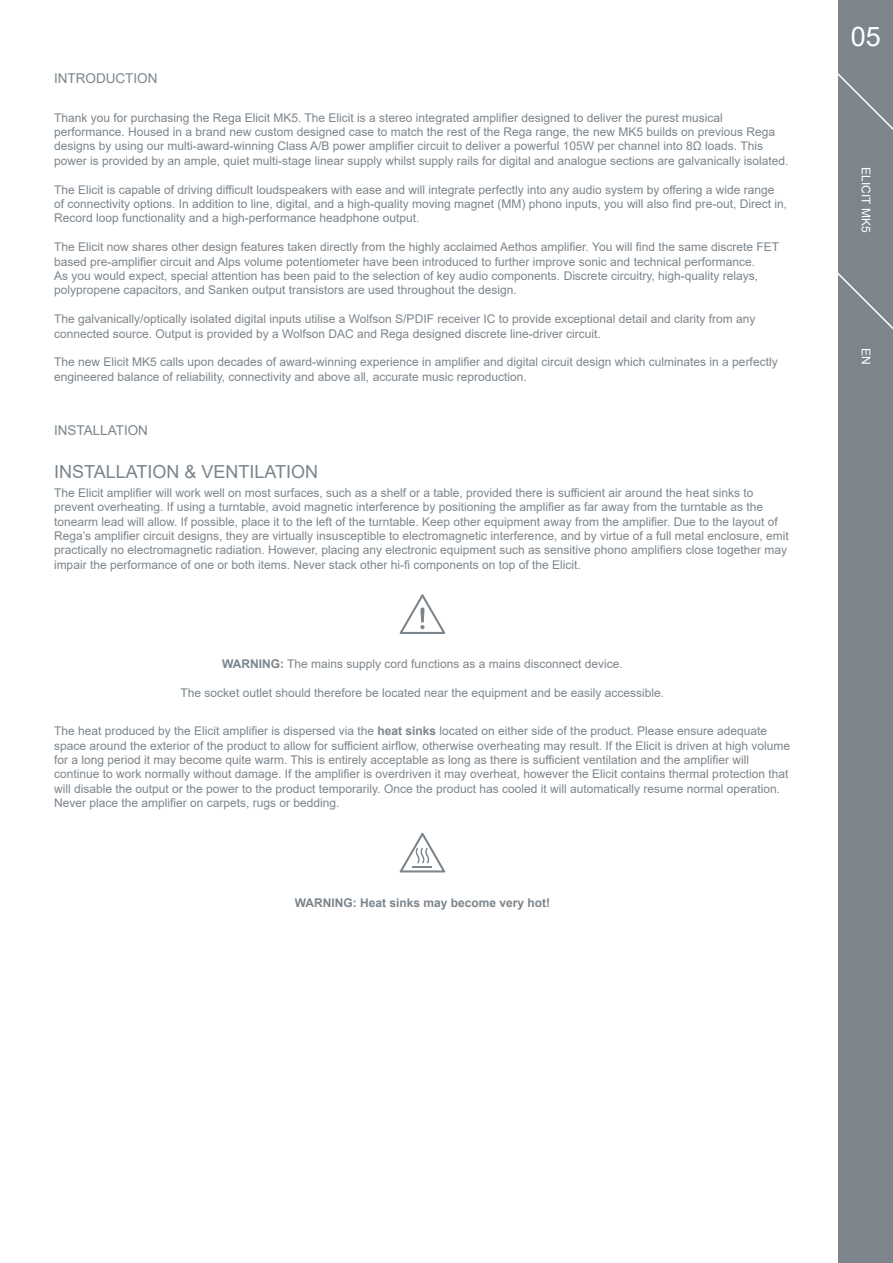
<style>
.page{position:relative;width:893px;height:1263px;background:#fff}
.page>*{position:absolute;margin:0;border:0;box-sizing:border-box;transform-origin:0 0}
.t1{font:27px "Arial";color:#fff}
.t2{font:18px "Arial";color:#7c858c}
.t3{font:13.5px "Arial";color:#7c858c}
.t4{font:12px/14.4px "Arial";color:#7c858c}
.t5{font:700 12px "Arial";color:#7c858c}
.t6{font:12px "Arial";color:#fff}
.s1{font-weight:700}
</style>
<div class="page">
<div style="left:839px;top:0;width:54px;height:1263px;background:#7c858c"></div>
<svg style="left:838px;top:71px;width:55px;height:75px"></svg>
<svg style="left:838px;top:270px;width:55px;height:75px"></svg>
<svg style="left:400px;top:594px;width:45px;height:40px"></svg>
<svg style="left:400px;top:833px;width:45px;height:39px"></svg>
<p class="t3" style="left:54px;top:69px;width:105px">INTRODUCTION</p>
<p class="t4" style="left:54px;top:110px;width:736px">Thank you for purchasing the Rega Elicit MK5. The Elicit is a stereo integrated amplifier designed to deliver the purest musical performance. Housed in a brand new custom designed case to match the rest of the Rega range, the new MK5 builds on previous Rega designs by using our multi-award-winning Class A/B power amplifier circuit to deliver a powerful 105W per channel into 8Ω loads. This power is provided by an ample, quiet multi-stage linear supply whilst supply rails for digital and analogue sections are galvanically isolated.</p>
<p class="t4" style="left:54px;top:182px;width:734px">The Elicit is capable of driving difficult loudspeakers with ease and will integrate perfectly into any audio system by offering a wide range of connectivity options. In addition to line, digital, and a high-quality moving magnet (MM) phono inputs, you will also find pre-out, Direct in,<br>Record loop functionality and a high-performance headphone output.</p>
<p class="t4" style="left:54px;top:240px;width:727px">The Elicit now shares other design features taken directly from the highly acclaimed Aethos amplifier. You will find the same discrete FET based pre-amplifier circuit and Alps volume potentiometer have been introduced to further improve sonic and technical performance.<br>As you would expect, special attention has been paid to the selection of key audio components. Discrete circuitry, high-quality relays, polypropene capacitors, and Sanken output transistors are used throughout the design.</p>
<p class="t4" style="left:54px;top:312px;width:703px">The galvanically/optically isolated digital inputs utilise a Wolfson S/PDIF receiver IC to provide exceptional detail and clarity from any connected source. Output is provided by a Wolfson DAC and Rega designed discrete line-driver circuit.</p>
<p class="t4" style="left:54px;top:355px;width:725px">The new Elicit MK5 calls upon decades of award-winning experience in amplifier and digital circuit design which culminates in a perfectly engineered balance of reliability, connectivity and above all, accurate music reproduction.</p>
<p class="t3" style="left:54px;top:421px;width:96px">INSTALLATION</p>
<h2 class="t2" style="left:54px;top:459px;width:266px">INSTALLATION &amp; VENTILATION</h2>
<p class="t4" style="left:54px;top:485px;width:736px">The Elicit amplifier will work well on most surfaces, such as a shelf or a table, provided there is sufficient air around the heat sinks to prevent overheating. If using a turntable, avoid magnetic interference by positioning the amplifier as far away from the turntable as the tonearm lead will allow. If possible, place it to the left of the turntable. Keep other equipment away from the amplifier. Due to the layout of Rega’s amplifier circuit designs, they are virtually insusceptible to electromagnetic interference, and by virtue of a full metal enclosure, emit practically no electromagnetic radiation. However, placing any electronic equipment such as sensitive phono amplifiers close together may impair the performance of one or both items. Never stack other hi-fi components on top of the Elicit.</p>
<p class="t4" style="left:222px;top:657px;width:402px"><span class="s1">WARNING:</span> The mains supply cord functions as a mains disconnect device.</p>
<p class="t4" style="left:181px;top:685px;width:485px">The socket outlet should therefore be located near the equipment and be easily accessible.</p>
<p class="t4" style="left:54px;top:724px;width:738px">The heat produced by the Elicit amplifier is dispersed via the <span class="s1">heat sinks</span> located on either side of the product. Please ensure adequate space around the exterior of the product to allow for sufficient airflow, otherwise overheating may result. If the Elicit is driven at high volume for a long period it may become quite warm. This is entirely acceptable as long as there is sufficient ventilation and the amplifier will continue to work normally without damage. If the amplifier is overdriven it may overheat, however the Elicit contains thermal protection that will disable the output or the power to the product temporarily. Once the product has cooled it will automatically resume normal operation.<br>Never place the amplifier on carpets, rugs or bedding.</p>
<p class="t5" style="left:295px;top:894px;width:257px">WARNING: Heat sinks may become very hot!</p>
<h1 class="t1" style="left:851px;top:18px;width:32px">05</h1>
<p class="t6" style="left:874px;top:167px;width:67px;rotate:90deg">ELICIT MK5</p>
<p class="t6" style="left:874px;top:348px;width:18px;rotate:90deg">EN</p>
</div>
